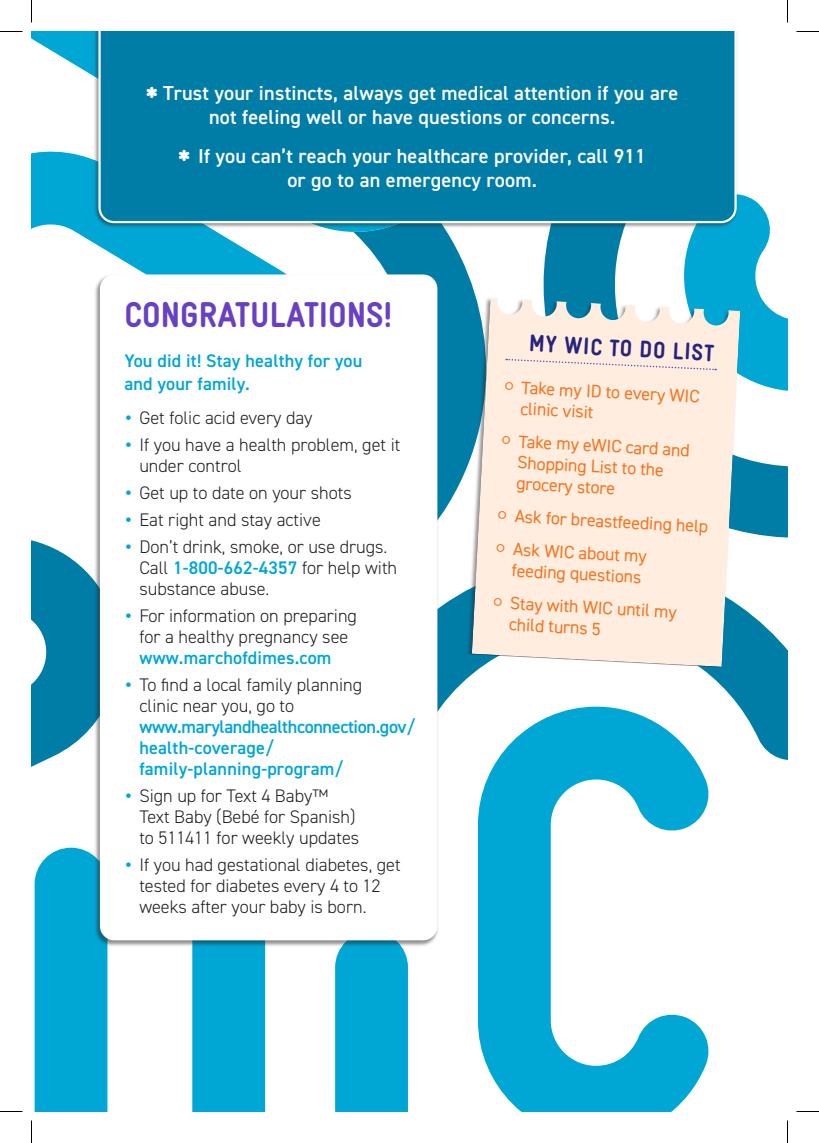
<style>
.page{position:relative;width:819px;height:1143px;background:#fff}
.page>*{position:absolute;margin:0;border:0;box-sizing:border-box;transform-origin:0 0}
.t1{font:900 36px "WIC Gravur Condensed";color:#6940c2}
.t2{font:900 24px "WIC Gravur Condensed";color:#26247d}
.t3{font:600 20.25px/24px "DIN2014";letter-spacing:.01em;color:#fff;text-align:center}
.t4{font:300 18.15px/21px "DIN2014";color:#231f20}
.t5{font:600 18.15px/21px "DIN2014";letter-spacing:.01em;color:#00a7d4}
.t6{font:18px/21px "DIN2014";color:#f57523}
.s1{font-family:"WIC Gravur Condensed";font-weight:900;font-size:30.3px}
.s2{font-size:27.3px;color:#00a7d4}
.s3{font-weight:600;color:#00a7d4}
.s4{font-family:"Times New Roman";font-size:31.5px}
</style>
<div class="page">
<svg style="left:741px;top:457px;width:47px;height:81px;background:#1b8bb0"></svg>
<svg style="left:478px;top:781px;width:231px;height:331px"></svg>
<svg style="left:353px;top:232px;width:123px;height:286px;fill:#007da7"></svg>
<svg style="left:439px;top:590px;width:349px;height:191px"></svg>
<svg style="left:192px;top:947px;width:216px;height:165px;fill:#00a7d4"></svg>
<svg style="left:32px;top:151px;width:321px;height:123px;fill:#00a7d4"></svg>
<svg style="left:32px;top:32px;width:61px;height:44px"></svg>
<div style="left:35px;top:848px;width:72px;height:264px;background:#00a7d4"></div>
<svg style="left:32px;top:540px;width:62px;height:227px"></svg>
<div style="left:93px;top:32px;width:645px;height:197px;background:#231f20;opacity:.5"></div>
<div style="left:97px;top:32px;width:641px;height:192px;background:#007da7"></div>
<div style="left:94px;top:274px;width:345px;height:673px;background:#231f20;opacity:.5"></div>
<div style="left:100px;top:274px;width:337px;height:666px;background:#fff;border-radius:14px"></div>
<div style="left:466px;top:297px;width:275px;height:372px;background:#231f20;opacity:.5"></div>
<svg style="left:472px;top:298px;width:268px;height:369px;background:#f1e7dc"></svg>
<svg style="left:506px;top:189px;width:282px;height:208px"></svg>
<svg style="left:0;top:31px;width:22px;height:1px"></svg>
<svg style="left:796px;top:31px;width:23px;height:1px"></svg>
<svg style="left:0;top:1111px;width:22px;height:1px"></svg>
<svg style="left:796px;top:1111px;width:23px;height:1px"></svg>
<svg style="left:31px;top:0;width:1px;height:22px"></svg>
<svg style="left:31px;top:1120px;width:1px;height:23px"></svg>
<svg style="left:787px;top:0;width:1px;height:22px"></svg>
<svg style="left:787px;top:1120px;width:1px;height:23px"></svg>
<p class="t3" style="left:146px;top:81px;width:534px"><span class="s1">*</span> Trust your instincts, always get medical attention if you are not feeling well or have questions or concerns.</p>
<p class="t3" style="left:179px;top:144px;width:469px"><span class="s1">*</span> If you can’t reach your healthcare provider, call 911 or go to an emergency room.</p>
<h1 class="t1" style="left:125px;top:295px;width:269px">CONGRATULATIONS!</h1>
<p class="t5" style="left:124px;top:350px;width:240px;line-height:22.5px">You did it! Stay healthy for you and your family.</p>
<p class="t4" style="left:124px;top:408px;width:190px"><span class="s2">•</span> Get folic acid every day</p>
<p class="t4" style="left:139px;top:435px;width:263px;text-indent:-15px"><span class="s2">•</span> If you have a health problem, get it under control</p>
<p class="t4" style="left:124px;top:483px;width:229px"><span class="s2">•</span> Get up to date on your shots</p>
<p class="t4" style="left:124px;top:510px;width:198px"><span class="s2">•</span> Eat right and stay active</p>
<p class="t4" style="left:139px;top:537px;width:259px;text-indent:-15px"><span class="s2">•</span> Don’t drink, smoke, or use drugs.<br>Call <span class="s3">1-800-662-4357</span> for help with substance abuse.</p>
<p class="t4" style="left:124px;top:606px;width:234px;text-align:center"><span class="s2">•</span> For information on preparing for a healthy pregnancy see</p>
<p class="t5" style="left:139px;top:647px;width:194px">www.marchofdimes.com</p>
<p class="t4" style="left:139px;top:675px;width:224px;text-indent:-15px"><span class="s2">•</span> To find a local family planning clinic near you, go to</p>
<p class="t5" style="left:139px;top:716px;width:277px">www.marylandhealthconnection.gov/ health-coverage/ family-planning-program/</p>
<p class="t4" style="left:139px;top:786px;width:221px;text-indent:-15px"><span class="s2">•</span> Sign up for Text 4 Baby™<br>Text Baby (Bebé for Spanish) to 511411 for weekly updates</p>
<p class="t4" style="left:139px;top:855px;width:263px;text-indent:-15px"><span class="s2">•</span> If you had gestational diabetes, get tested for diabetes every 4 to 12 weeks after your baby is born.</p>
<h2 class="t2" style="left:530px;top:330px;width:187px;rotate:3deg">MY WIC TO DO LIST</h2>
<p class="t6" style="left:522px;top:377px;width:180px;text-indent:-18px;rotate:3deg"><span class="s4">◦</span> Take my ID to every WIC clinic visit</p>
<p class="t6" style="left:519px;top:431px;width:173px;text-indent:-18px;rotate:3deg"><span class="s4">◦</span> Take my eWIC card and<br>Shopping List to the grocery store</p>
<p class="t6" style="left:498px;top:498px;width:213px;line-height:33px;rotate:3deg"><span class="s4">◦</span> Ask for breastfeeding help <span class="s4">◦</span> Ask WIC about my</p>
<p class="t6" style="left:495px;top:552px;width:186px;line-height:33px;text-indent:18px;rotate:3deg">feeding questions<br><span class="s4">◦</span> Stay with WIC until my</p>
<p class="t6" style="left:510px;top:613px;width:94px;rotate:3deg">child turns 5</p>
</div>
